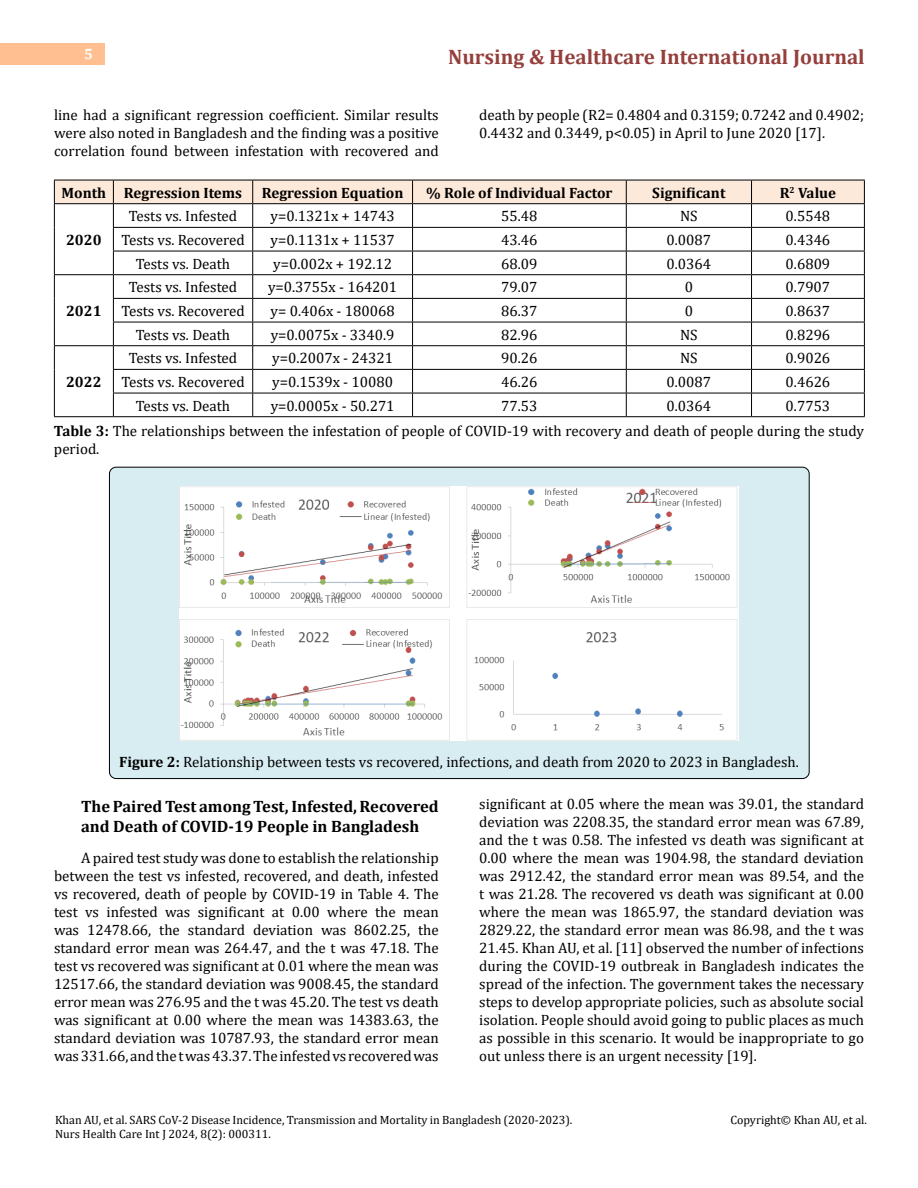
<style>
.page{position:relative;width:918px;height:1188px;background:#fff}
.page>*{position:absolute;margin:0;border:0;box-sizing:border-box;transform-origin:0 0}
.t1{font:700 21px "Cambria";color:#953f3c}
.t2{font:700 16.5px/20.2px "Cambria";color:#000}
.t3{font:15px/18px "Cambria";color:#000;text-align:justify}
.t4{font:700 15px "Cambria";color:#000}
.t5{font:700 15px "Cambria";color:#fff}
.t6{font:12px/14.4px "Cambria";color:#000}
.s1{font-weight:700}
</style>
<div class="page">
<div style="left:0;top:43px;width:105px;height:21px;background:#ffbf91"></div>
<div style="left:109px;top:467px;width:700px;height:312px;background:#d8edf2;border-radius:7px"></div>
<hr style="left:54px;top:416px;width:59px;height:1px;background:#000">
<svg style="left:54px;top:180px;width:811px;height:236px"></svg>
<hr style="left:113px;top:416px;width:140px;height:1px;background:#000">
<hr style="left:253px;top:416px;width:160px;height:1px;background:#000">
<hr style="left:413px;top:416px;width:213px;height:1px;background:#000">
<hr style="left:626px;top:416px;width:126px;height:1px;background:#000">
<hr style="left:752px;top:416px;width:113px;height:1px;background:#000">
<img style="left:179px;top:486px;width:560px;height:255px">
<p class="t5" style="left:84px;top:44px;width:10px">5</p>
<h1 class="t1" style="left:448px;top:42px;width:418px">Nursing &amp; Healthcare International Journal</h1>
<p class="t3" style="left:54px;top:105px;width:386px">line had a significant regression coefficient. Similar results were also noted in Bangladesh and the finding was a positive correlation found between infestation with recovered and</p>
<p class="t3" style="left:479px;top:105px;width:386px">death by people (R2= 0.4804 and 0.3159; 0.7242 and 0.4902;<br>0.4432 and 0.3449, p&lt;0.05) in April to June 2020 [17].</p>
<p class="t4" style="left:62px;top:182px;width:182px">Month Regression Items</p>
<p class="t4" style="left:262px;top:182px;width:143px">Regression Equation</p>
<p class="t4" style="left:426px;top:182px;width:188px">% Role of Individual Factor</p>
<p class="t4" style="left:652px;top:182px;width:75px">Significant</p>
<p class="t4" style="left:780px;top:182px;width:58px">R<sup>2</sup> Value</p>
<p class="t4" style="left:66px;top:229px;width:37px">2020</p>
<p class="t3" style="left:129px;top:207px;width:110px">Tests vs. Infested</p>
<p class="t3" style="left:271px;top:207px;width:126px">y=0.1321x + 14743</p>
<p class="t3" style="left:501px;top:207px;width:38px">55.48</p>
<p class="t3" style="left:680px;top:207px;width:19px">NS</p>
<p class="t3" style="left:786px;top:207px;width:46px">0.5548</p>
<p class="t3" style="left:121px;top:231px;width:125px">Tests vs. Recovered</p>
<p class="t3" style="left:271px;top:231px;width:126px">y=0.1131x + 11537</p>
<p class="t3" style="left:501px;top:231px;width:38px">43.46</p>
<p class="t3" style="left:667px;top:231px;width:46px">0.0087</p>
<p class="t3" style="left:786px;top:231px;width:46px">0.4346</p>
<p class="t3" style="left:136px;top:255px;width:96px">Tests vs. Death</p>
<p class="t3" style="left:273px;top:255px;width:120px">y=0.002x + 192.12</p>
<p class="t3" style="left:501px;top:255px;width:38px">68.09</p>
<p class="t3" style="left:667px;top:255px;width:46px">0.0364</p>
<p class="t3" style="left:786px;top:255px;width:46px">0.6809</p>
<p class="t4" style="left:66px;top:300px;width:37px">2021</p>
<p class="t3" style="left:129px;top:278px;width:110px">Tests vs. Infested</p>
<p class="t3" style="left:268px;top:278px;width:131px">y=0.3755x - 164201</p>
<p class="t3" style="left:501px;top:278px;width:38px">79.07</p>
<p class="t3" style="left:685px;top:278px;width:10px">0</p>
<p class="t3" style="left:786px;top:278px;width:46px">0.7907</p>
<p class="t3" style="left:121px;top:302px;width:125px">Tests vs. Recovered</p>
<p class="t3" style="left:271px;top:302px;width:126px">y= 0.406x - 180068</p>
<p class="t3" style="left:501px;top:302px;width:38px">86.37</p>
<p class="t3" style="left:685px;top:302px;width:10px">0</p>
<p class="t3" style="left:786px;top:302px;width:46px">0.8637</p>
<p class="t3" style="left:136px;top:326px;width:96px">Tests vs. Death</p>
<p class="t3" style="left:271px;top:326px;width:125px">y=0.0075x - 3340.9</p>
<p class="t3" style="left:501px;top:326px;width:38px">82.96</p>
<p class="t3" style="left:680px;top:326px;width:19px">NS</p>
<p class="t3" style="left:786px;top:326px;width:46px">0.8296</p>
<p class="t3" style="left:129px;top:349px;width:110px">Tests vs. Infested</p>
<p class="t3" style="left:272px;top:349px;width:122px">y=0.2007x - 24321</p>
<p class="t3" style="left:501px;top:349px;width:38px">90.26</p>
<p class="t3" style="left:680px;top:349px;width:19px">NS</p>
<p class="t3" style="left:786px;top:349px;width:46px">0.9026</p>
<p class="t3" style="left:121px;top:373px;width:125px">Tests vs. Recovered</p>
<p class="t3" style="left:272px;top:373px;width:122px">y=0.1539x - 10080</p>
<p class="t3" style="left:501px;top:373px;width:38px">46.26</p>
<p class="t3" style="left:667px;top:373px;width:46px">0.0087</p>
<p class="t3" style="left:786px;top:373px;width:46px">0.4626</p>
<p class="t3" style="left:136px;top:397px;width:96px">Tests vs. Death</p>
<p class="t3" style="left:271px;top:397px;width:125px">y=0.0005x - 50.271</p>
<p class="t3" style="left:501px;top:397px;width:38px">77.53</p>
<p class="t3" style="left:667px;top:397px;width:46px">0.0364</p>
<p class="t4" style="left:66px;top:371px;width:37px">2022</p>
<p class="t3" style="left:54px;top:393px;width:811px;line-height:25.2px;text-indent:732px">0.7753<br><span class="s1">Table 3:</span> The relationships between the infestation of people of COVID-19 with recovery and death of people during the study</p>
<p class="t3" style="left:54px;top:440px;width:47px">period.</p>
<p class="t3" style="left:119px;top:752px;width:681px"><span class="s1">Figure 2:</span> Relationship between tests vs recovered, infections, and death from 2020 to 2023 in Bangladesh.</p>
<p class="t2" style="left:81px;top:795px;width:359px">The Paired Test among Test, Infested, Recovered and Death of COVID-19 People in Bangladesh</p>
<p class="t3" style="left:54px;top:849px;width:386px;text-indent:27px">A paired test study was done to establish the relationship between the test vs infested, recovered, and death, infested vs recovered, death of people by COVID-19 in Table 4. The test vs infested was significant at 0.00 where the mean was 12478.66, the standard deviation was 8602.25, the standard error mean was 264.47, and the t was 47.18. The test vs recovered was significant at 0.01 where the mean was 12517.66, the standard deviation was 9008.45, the standard error mean was 276.95 and the t was 45.20. The test vs death was significant at 0.00 where the mean was 14383.63, the standard deviation was 10787.93, the standard error mean was 331.66, and the t was 43.37. The infested vs recovered was</p>
<p class="t3" style="left:479px;top:795px;width:386px">significant at 0.05 where the mean was 39.01, the standard deviation was 2208.35, the standard error mean was 67.89, and the t was 0.58. The infested vs death was significant at 0.00 where the mean was 1904.98, the standard deviation was 2912.42, the standard error mean was 89.54, and the t was 21.28. The recovered vs death was significant at 0.00 where the mean was 1865.97, the standard deviation was 2829.22, the standard error mean was 86.98, and the t was 21.45. Khan AU, et al. [11] observed the number of infections during the COVID-19 outbreak in Bangladesh indicates the spread of the infection. The government takes the necessary steps to develop appropriate policies, such as absolute social isolation. People should avoid going to public places as much as possible in this scenario. It would be inappropriate to go out unless there is an urgent necessity [19].</p>
<p class="t6" style="left:55px;top:1112px;width:519px">Khan AU, et al. SARS CoV-2 Disease Incidence, Transmission and Mortality in Bangladesh (2020-2023).<br>Nurs Health Care Int J 2024, 8(2): 000311.</p>
<p class="t6" style="left:730px;top:1112px;width:138px">Copyright© Khan AU, et al.</p>
</div>
